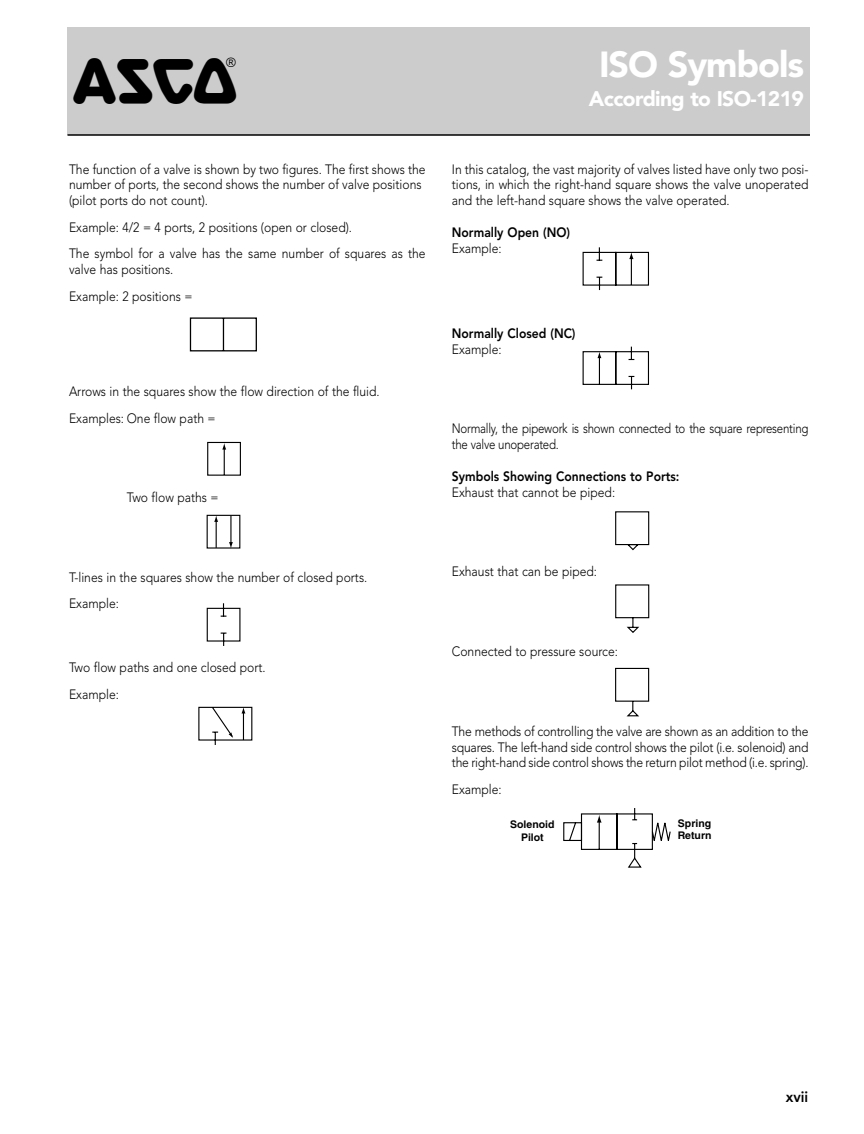
<style>
.page{position:relative;width:864px;height:1134px;background:#fff}
.page>*{position:absolute;margin:0;border:0;box-sizing:border-box;transform-origin:0 0}
.t1{font:46.5px "ASCO Valve";color:#000}
.t2{font:900 36px "Avenir";letter-spacing:-.03em;color:#fff}
.t3{font:900 21px "Avenir";letter-spacing:-.03em;color:#fff}
.t4{font:800 15px "Avenir";color:#000;scale:.95 1}
.t5{font:300 13.5px/15.8px "Avenir";color:#000;scale:.9 1}
.t6{font:300 13.5px/15.8px "Avenir";letter-spacing:-.02em;color:#000;scale:.85 1}
.t7{font:800 13.5px "Avenir";color:#000;scale:.9 1}
.t8{font:10.5px/12.6px "Helvetica Bold+GGJZYZ";color:#000;text-align:center}
</style>
<div class="page">
<div style="left:68px;top:27px;width:742px;height:108px;background:#ccc"></div>
<hr style="left:68px;top:134px;width:742px;height:2px;background:#000">
<svg style="left:190px;top:317px;width:67px;height:34px"></svg>
<svg style="left:207px;top:442px;width:34px;height:34px"></svg>
<svg style="left:207px;top:515px;width:33px;height:34px"></svg>
<svg style="left:207px;top:603px;width:33px;height:43px"></svg>
<svg style="left:198px;top:707px;width:54px;height:38px"></svg>
<svg style="left:583px;top:247px;width:66px;height:43px"></svg>
<svg style="left:583px;top:347px;width:66px;height:42px"></svg>
<svg style="left:615px;top:511px;width:34px;height:39px"></svg>
<svg style="left:615px;top:584px;width:34px;height:49px"></svg>
<svg style="left:615px;top:668px;width:34px;height:48px"></svg>
<svg style="left:563px;top:808px;width:108px;height:60px"></svg>
<h1 class="t1" style="left:74px;top:61px;width:164px">4</h1>
<p class="t5" style="left:69px;top:162px;width:398px">The function of a valve is shown by two figures. The first shows the number of ports, the second shows the number of valve positions (pilot ports do not count).</p>
<p class="t5" style="left:69px;top:215px;width:398px;line-height:26.5px">Example: 4/2 = 4 ports, 2 positions (open or closed).<br>The symbol for a valve has the same number of squares as the</p>
<p class="t5" style="left:69px;top:257px;width:139px;line-height:26.5px">valve has positions.<br>Example: 2 positions =</p>
<p class="t5" style="left:69px;top:379px;width:347px;line-height:26.5px">Arrows in the squares show the flow direction of the fluid.<br>Examples: One flow path =</p>
<p class="t5" style="left:127px;top:491px;width:104px">Two flow paths =</p>
<p class="t5" style="left:69px;top:565px;width:333px;line-height:26.5px">T-lines in the squares show the number of closed ports.<br>Example:</p>
<p class="t5" style="left:69px;top:656px;width:220px;line-height:26.5px">Two flow paths and one closed port.<br>Example:</p>
<h2 class="t2" style="left:599px;top:50px;width:206px">ISO Symbols</h2>
<h3 class="t3" style="left:589px;top:90px;width:217px">According to ISO-1219</h3>
<p class="t5" style="left:452px;top:162px;width:398px;text-align:justify">In this catalog, the vast majority of valves listed have only two posi&shy;tions, in which the right-hand square shows the valve unoperated and the left-hand square shows the valve operated.</p>
<p class="t7" style="left:452px;top:227px;width:133px">Normally Open (NO)</p>
<p class="t5" style="left:452px;top:242px;width:57px">Example:</p>
<p class="t7" style="left:452px;top:328px;width:139px">Normally Closed (NC)</p>
<p class="t5" style="left:452px;top:342px;width:57px">Example:</p>
<p class="t6" style="left:452px;top:422px;width:421px">Normally, the pipework is shown connected to the square representing the valve unoperated.</p>
<p class="t7" style="left:452px;top:471px;width:254px">Symbols Showing Connections to Ports:</p>
<p class="t5" style="left:452px;top:485px;width:183px">Exhaust that cannot be piped:</p>
<p class="t5" style="left:452px;top:565px;width:163px">Exhaust that can be piped:</p>
<p class="t5" style="left:452px;top:645px;width:186px">Connected to pressure source:</p>
<p class="t5" style="left:452px;top:724px;width:398px;text-align:justify">The methods of controlling the valve are shown as an addition to the squares. The left-hand side control shows the pilot (i.e. solenoid) and the right-hand side control shows the return pilot method (i.e. spring).</p>
<p class="t5" style="left:452px;top:782px;width:57px">Example:</p>
<p class="t8" style="left:510px;top:819px;width:46px">Solenoid<br>Pilot</p>
<p class="t8" style="left:678px;top:818px;width:35px;text-align:left">Spring<br>Return</p>
<p class="t4" style="left:786px;top:1091px;width:25px">xvii</p>
</div>
